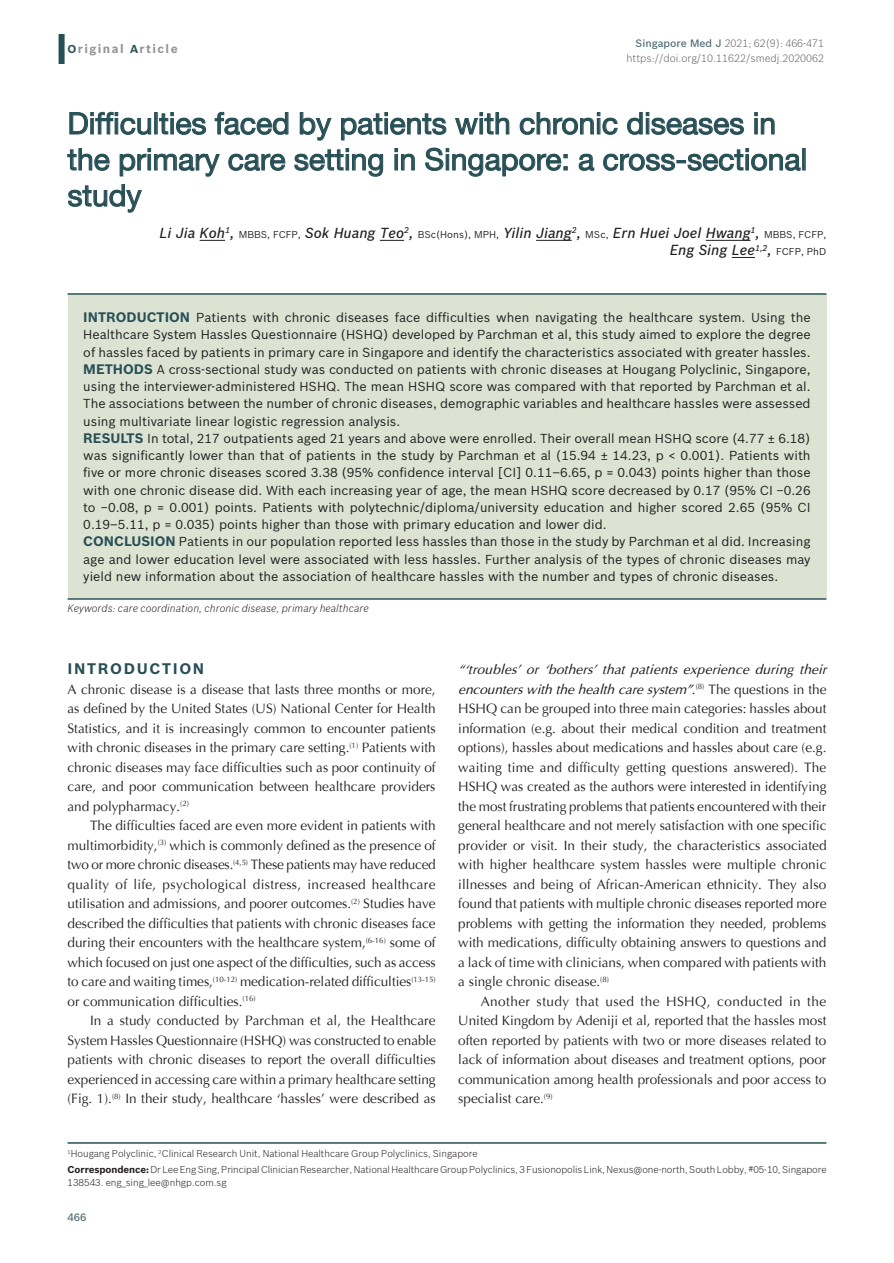
<style>
.page{position:relative;width:894px;height:1263px;background:#fff}
.page>*{position:absolute;margin:0;border:0;box-sizing:border-box;transform-origin:0 0}
.AT{font:30px/36px "Helvetica Neue";color:#284f56}
.t1{font:700 15px "Bosch Sans";letter-spacing:.11em;color:#284f56}
.AU{font:italic 500 14.25px/17.1px "Bosch Sans";color:#231f20;text-align:right}
.TX{font:13.5px/19.5px "Optima";color:#231f20;text-align:justify}
.TXFL{font:13.5px/19.5px "Optima";color:#231f20;text-align:justify}
.ABS{font:12.75px/17.2px "Bosch Sans";color:#231f20;text-align:justify}
.t2{font:700 12px "Bosch Sans";letter-spacing:.12em;color:#939598}
.DOI{font:300 10.5px/15px "Bosch Sans";color:#636366;text-align:right}
.KWD{font:italic 300 10.5px "Bosch Sans";color:#231f20}
.FOLIO{font:500 10.5px "Bosch Sans";color:#4f676d}
.ADD{font:300 9.75px/13.5px "Bosch Sans";letter-spacing:-.005em;color:#231f20}
.AFF{font:300 9.75px "Bosch Sans";color:#231f20}
.s1{font-size:11.25px;color:#284f56}
.s2{font-weight:500;color:#4b6a70}
.s3{font-weight:400;font-style:normal;font-size:9.75px}
.s4{font-weight:700;font-size:13.5px;color:#284f56}
.s5{font-style:italic}
.s6{font-weight:700}
</style>
<div class="page">
<div style="left:58px;top:34px;width:7px;height:30px;background:#284f56"></div>
<hr style="left:68px;top:1142px;width:758px;height:1px;background:#284f56">
<svg style="left:199px;top:240px;width:26px;height:1px"></svg>
<svg style="left:379px;top:240px;width:25px;height:1px"></svg>
<hr style="left:536px;top:240px;width:35px;height:1px;background:#231f20">
<hr style="left:705px;top:240px;width:45px;height:1px;background:#231f20">
<svg style="left:731px;top:257px;width:23px;height:1px"></svg>
<svg style="left:69px;top:112px;width:82px;height:23px"></svg>
<div style="left:154px;top:112px;width:3px;height:22px;border:1px solid #284f56"></div>
<svg style="left:159px;top:112px;width:47px;height:23px"></svg>
<svg style="left:214px;top:112px;width:74px;height:23px"></svg>
<svg style="left:299px;top:112px;width:33px;height:29px"></svg>
<svg style="left:341px;top:112px;width:105px;height:29px"></svg>
<svg style="left:455px;top:112px;width:54px;height:23px"></svg>
<svg style="left:519px;top:112px;width:98px;height:23px"></svg>
<svg style="left:627px;top:112px;width:117px;height:23px"></svg>
<svg style="left:754px;top:112px;width:20px;height:23px"></svg>
<svg style="left:67px;top:148px;width:43px;height:23px"></svg>
<svg style="left:119px;top:148px;width:101px;height:29px"></svg>
<svg style="left:228px;top:153px;width:57px;height:18px"></svg>
<svg style="left:294px;top:148px;width:89px;height:29px"></svg>
<svg style="left:394px;top:148px;width:21px;height:23px"></svg>
<svg style="left:425px;top:147px;width:142px;height:30px"></svg>
<svg style="left:578px;top:153px;width:16px;height:18px"></svg>
<svg style="left:603px;top:148px;width:197px;height:23px"></svg>
<div style="left:802px;top:148px;width:3px;height:22px;border:1px solid #284f56"></div>
<svg style="left:68px;top:184px;width:74px;height:29px"></svg>
<div style="left:68px;top:294px;width:758px;height:304px;background:#dce3d3"></div>
<hr style="left:68px;top:293px;width:758px;height:2px;background:#284f56">
<hr style="left:68px;top:598px;width:758px;height:1px;background:#284f56">
<p class="t2" style="left:68px;top:42px;width:112px"><span class="s1">O</span>riginal <span class="s1">A</span>rticle</p>
<p class="DOI" style="left:626px;top:35px;width:199px"><span class="s2">Singapore Med J</span> 2021; 62(9): 466-471 https://doi.org/10.11622/smedj.2020062</p>
<p class="AT" style="left:68px;top:105px;width:741px">Difficulties faced by patients with chronic diseases in the primary care setting in Singapore: a cross-sectional study</p>
<p class="AU" style="left:159px;top:224px;width:668px">Li Jia Koh<sup>1</sup>, <span class="s3">MBBS, FCFP,</span> Sok Huang Teo<sup>2</sup>, <span class="s3">BSc(Hons), MPH,</span> Yilin Jiang<sup>2</sup>, <span class="s3">MSc,</span> Ern Huei Joel Hwang<sup>1</sup>, <span class="s3">MBBS, FCFP,<br></span>Eng Sing Lee<sup>1,2</sup>, <span class="s3">FCFP, PhD</span></p>
<p class="ABS" style="left:83px;top:309px;width:728px"><span class="s4">INTRODUCTION</span> Patients with chronic diseases face difficulties when navigating the healthcare system. Using the Healthcare System Hassles Questionnaire (HSHQ) developed by Parchman et al, this study aimed to explore the degree of hassles faced by patients in primary care in Singapore and identify the characteristics associated with greater hassles.</p>
<p class="ABS" style="left:83px;top:360px;width:728px"><span class="s4">METHODS</span> A cross-sectional study was conducted on patients with chronic diseases at Hougang Polyclinic, Singapore, using the interviewer-administered HSHQ. The mean HSHQ score was compared with that reported by Parchman et al.<br>The associations between the number of chronic diseases, demographic variables and healthcare hassles were assessed using multivariate linear logistic regression analysis.</p>
<p class="ABS" style="left:83px;top:429px;width:728px"><span class="s4">RESULTS</span> In total, 217 outpatients aged 21 years and above were enrolled. Their overall mean HSHQ score (4.77 ± 6.18) was significantly lower than that of patients in the study by Parchman et al (15.94 ± 14.23, p &lt; 0.001). Patients with five or more chronic diseases scored 3.38 (95% confidence interval [CI] 0.11–6.65, p = 0.043) points higher than those with one chronic disease did. With each increasing year of age, the mean HSHQ score decreased by 0.17 (95% CI −0.26 to −0.08, p = 0.001) points. Patients with polytechnic/diploma/university education and higher scored 2.65 (95% CI 0.19–5.11, p = 0.035) points higher than those with primary education and lower did.</p>
<p class="ABS" style="left:83px;top:533px;width:728px"><span class="s4">CONCLUSION</span> Patients in our population reported less hassles than those in the study by Parchman et al did. Increasing age and lower education level were associated with less hassles. Further analysis of the types of chronic diseases may yield new information about the association of healthcare hassles with the number and types of chronic diseases.</p>
<p class="KWD" style="left:68px;top:601px;width:302px">Keywords: care coordination, chronic disease, primary healthcare</p>
<h1 class="t1" style="left:68px;top:659px;width:138px">INTRODUCTION</h1>
<p class="TXFL" style="left:68px;top:679px;width:369px">A chronic disease is a disease that lasts three months or more, as defined by the United States (US) National Center for Health Statistics, and it is increasingly common to encounter patients with chronic diseases in the primary care setting.<sup>(1)</sup> Patients with chronic diseases may face difficulties such as poor continuity of care, and poor communication between healthcare providers and polypharmacy.<sup>(2)</sup></p>
<p class="TX" style="left:68px;top:816px;width:369px;text-indent:22px">The difficulties faced are even more evident in patients with multimorbidity,<sup>(3)</sup> which is commonly defined as the presence of two or more chronic diseases.<sup>(4,5)</sup> These patients may have reduced quality of life, psychological distress, increased healthcare utilisation and admissions, and poorer outcomes.<sup>(2)</sup> Studies have described the difficulties that patients with chronic diseases face during their encounters with the healthcare system,<sup>(6-16)</sup> some of which focused on just one aspect of the difficulties, such as access to care and waiting times,<sup>(10-12)</sup> medication-related difficulties<sup>(13-15) </sup>or communication difficulties.<sup>(16)</sup></p>
<p class="TX" style="left:68px;top:1011px;width:369px;text-indent:22px">In a study conducted by Parchman et al, the Healthcare System Hassles Questionnaire (HSHQ) was constructed to enable patients with chronic diseases to report the overall difficulties experienced in accessing care within a primary healthcare setting (Fig. 1).<sup>(8)</sup> In their study, healthcare ‘hassles’ were described as</p>
<p class="TX" style="left:458px;top:660px;width:369px"><span class="s5">“‘troubles’ or ‘bothers’ that patients experience during their encounters with the health care system”</span>.<sup>(8)</sup> The questions in the HSHQ can be grouped into three main categories: hassles about information (e.g. about their medical condition and treatment options), hassles about medications and hassles about care (e.g. waiting time and difficulty getting questions answered). The HSHQ was created as the authors were interested in identifying the most frustrating problems that patients encountered with their general healthcare and not merely satisfaction with one specific provider or visit. In their study, the characteristics associated with higher healthcare system hassles were multiple chronic illnesses and being of African-American ethnicity. They also found that patients with multiple chronic diseases reported more problems with getting the information they needed, problems with medications, difficulty obtaining answers to questions and a lack of time with clinicians, when compared with patients with a single chronic disease.<sup>(8)</sup></p>
<p class="TX" style="left:458px;top:991px;width:369px;text-indent:22px">Another study that used the HSHQ, conducted in the United Kingdom by Adeniji et al, reported that the hassles most often reported by patients with two or more diseases related to lack of information about diseases and treatment options, poor communication among health professionals and poor access to specialist care.<sup>(9)</sup></p>
<p class="AFF" style="left:68px;top:1147px;width:411px"><sup>1</sup>Hougang Polyclinic, <sup>2</sup>Clinical Research Unit, National Healthcare Group Polyclinics, Singapore</p>
<p class="ADD" style="left:68px;top:1162px;width:760px"><span class="s6">Correspondence:</span> Dr Lee Eng Sing, Principal Clinician Researcher, National Healthcare Group Polyclinics, 3 Fusionopolis Link, Nexus@one-north, South Lobby, #05-10, Singapore<br>138543. eng_sing_lee@nhgp.com.sg</p>
<p class="FOLIO" style="left:68px;top:1211px;width:20px">466</p>
</div>
